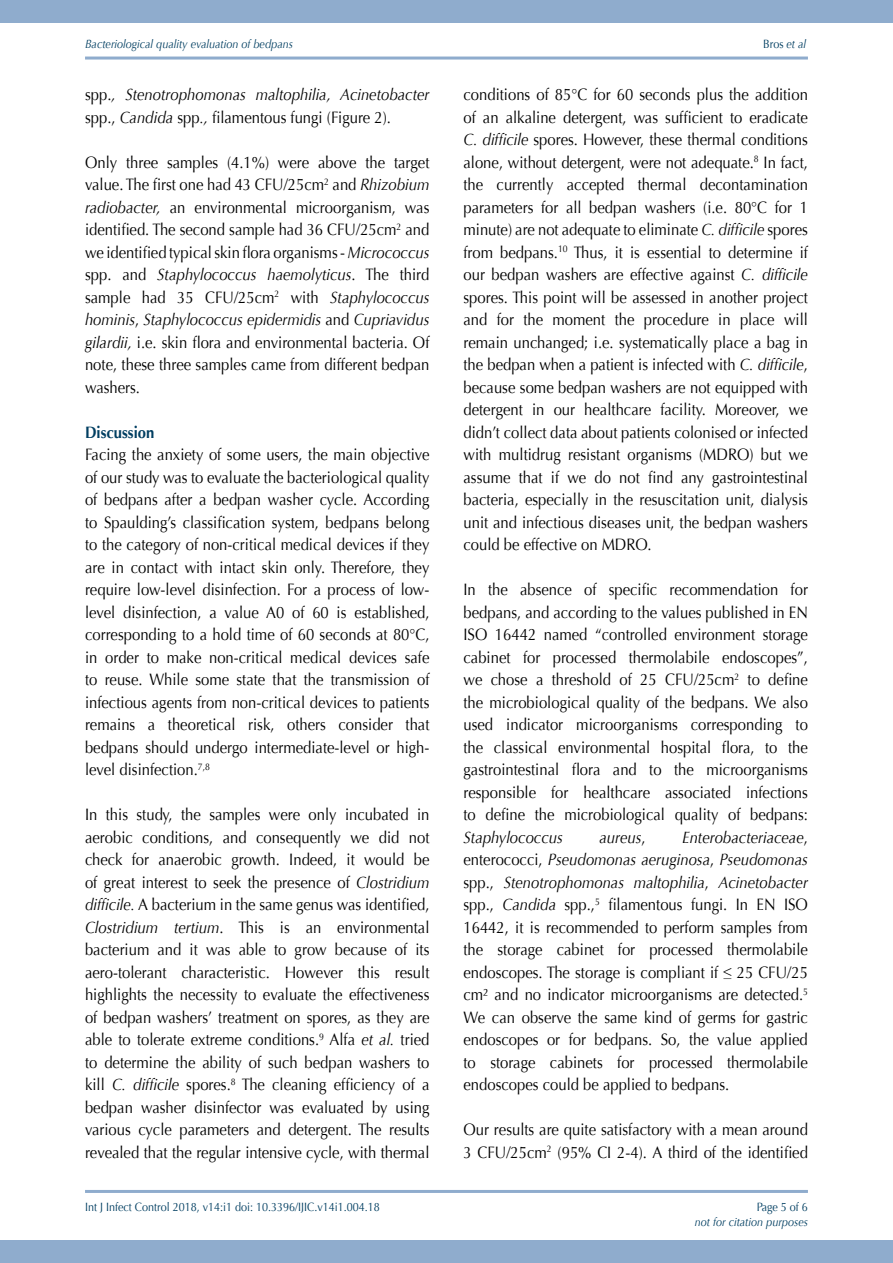
<style>
.page{position:relative;width:893px;height:1263px;background:#fff}
.page>*{position:absolute;margin:0;border:0;box-sizing:border-box;transform-origin:0 0}
.t1{font:16.5px/22.5px "Optima";color:#000;text-align:justify;scale:.9 1}
.t2{font:italic 16.5px/22.5px "Optima";color:#000;scale:.9 1}
.t3{font:700 16.5px "Optima";color:#003e61;scale:.9 1}
.t4{font:12px "Optima";color:#003e61;scale:.9 1}
.t5{font:italic 12px "Optima";color:#003e61;scale:.9 1}
.s1{font-style:italic}
.s2{font-style:normal}
</style>
<div class="page">
<div style="left:0;top:0;width:893px;height:23px;background:#8faccd"></div>
<div style="left:0;top:1240px;width:893px;height:23px;background:#8faccd"></div>
<hr style="left:85px;top:1190px;width:723px;height:3px;background:#8faccd">
<hr style="left:85px;top:57px;width:723px;height:3px;background:#8faccd">
<p class="t5" style="left:85px;top:37px;width:233px">Bacteriological quality evaluation of bedpans</p>
<p class="t4" style="left:763px;top:37px;width:49px">Bros <span class="s1">et al</span></p>
<p class="t2" style="left:85px;top:84px;width:384px"><span class="s2">spp.</span>, Stenotrophomonas maltophilia, Acinetobacter <span class="s2">spp.,</span> Candida <span class="s2">spp</span>., <span class="s2">filamentous fungi (Figure 2).</span></p>
<p class="t1" style="left:85px;top:151px;width:384px">Only three samples (4.1%) were above the target value. The first one had 43 CFU/25cm<sup>2</sup> and <span class="s1">Rhizobium radiobacter,</span> an environmental microorganism, was identified. The second sample had 36 CFU/25cm<sup>2</sup> and we identified typical skin flora organisms - <span class="s1">Micrococcus </span>spp. and <span class="s1">Staphylococcus haemolyticus</span>. The third sample had 35 CFU/25cm<sup>2</sup> with <span class="s1">Staphylococcus hominis</span>, <span class="s1">Staphylococcus epidermidis</span> and <span class="s1">Cupriavidus gilardii,</span> i.e. skin flora and environmental bacteria. Of note, these three samples came from different bedpan washers.</p>
<p class="t3" style="left:85px;top:423px;width:79px">Discussion</p>
<p class="t1" style="left:85px;top:444px;width:384px">Facing the anxiety of some users, the main objective of our study was to evaluate the bacteriological quality of bedpans after a bedpan washer cycle. According to Spaulding’s classification system, bedpans belong to the category of non-critical medical devices if they are in contact with intact skin only. Therefore, they require low-level disinfection. For a process of low&shy;level disinfection, a value A0 of 60 is established, corresponding to a hold time of 60 seconds at 80°C, in order to make non-critical medical devices safe to reuse. While some state that the transmission of infectious agents from non-critical devices to patients remains a theoretical risk, others consider that bedpans should undergo intermediate-level or high&shy;level disinfection.<sup>7,8</sup></p>
<p class="t1" style="left:85px;top:804px;width:384px">In this study, the samples were only incubated in aerobic conditions, and consequently we did not check for anaerobic growth. Indeed, it would be of great interest to seek the presence of <span class="s1">Clostridium difficile.</span> A bacterium in the same genus was identified, <span class="s1">Clostridium tertium</span>. This is an environmental bacterium and it was able to grow because of its aero-tolerant characteristic. However this result highlights the necessity to evaluate the effectiveness of bedpan washers’ treatment on spores, as they are able to tolerate extreme conditions.<sup>9</sup> Alfa <span class="s1">et al.</span> tried to determine the ability of such bedpan washers to kill <span class="s1">C. difficile</span> spores.<sup>8</sup> The cleaning efficiency of a bedpan washer disinfector was evaluated by using various cycle parameters and detergent. The results revealed that the regular intensive cycle, with thermal</p>
<p class="t1" style="left:463px;top:84px;width:384px">conditions of 85°C for 60 seconds plus the addition of an alkaline detergent, was sufficient to eradicate <span class="s1">C. difficile</span> spores. However, these thermal conditions alone, without detergent, were not adequate.<sup>8</sup> In fact, the currently accepted thermal decontamination parameters for all bedpan washers (i.e. 80°C for 1 minute) are not adequate to eliminate <span class="s1">C. difficile</span> spores from bedpans.<sup>10</sup> Thus, it is essential to determine if our bedpan washers are effective against <span class="s1">C. difficile </span>spores. This point will be assessed in another project and for the moment the procedure in place will remain unchanged; i.e. systematically place a bag in the bedpan when a patient is infected with <span class="s1">C. difficile</span>, because some bedpan washers are not equipped with detergent in our healthcare facility. Moreover, we didn’t collect data about patients colonised or infected with multidrug resistant organisms (MDRO) but we assume that if we do not find any gastrointestinal bacteria, especially in the resuscitation unit, dialysis unit and infectious diseases unit, the bedpan washers could be effective on MDRO.</p>
<p class="t1" style="left:463px;top:579px;width:384px">In the absence of specific recommendation for bedpans, and according to the values published in EN ISO 16442 named “controlled environment storage cabinet for processed thermolabile endoscopes”, we chose a threshold of 25 CFU/25cm<sup>2</sup> to define the microbiological quality of the bedpans. We also used indicator microorganisms corresponding to the classical environmental hospital flora, to the gastrointestinal flora and to the microorganisms responsible for healthcare associated infections to define the microbiological quality of bedpans:</p>
<p class="t2" style="left:463px;top:826px;width:112px">Staphylococcus</p>
<p class="t2" style="left:599px;top:826px;width:53px">aureus<span class="s2">,</span></p>
<p class="t1" style="left:463px;top:826px;width:384px;text-indent:219px"><span class="s1">Enterobacteriaceae</span>, enterococci, <span class="s1">Pseudomonas aeruginosa</span>, <span class="s1">Pseudomonas </span>spp., <span class="s1">Stenotrophomonas maltophilia</span>, <span class="s1">Acinetobacter </span>spp., <span class="s1">Candida</span> spp.,<sup>5</sup> filamentous fungi. In EN ISO 16442, it is recommended to perform samples from the storage cabinet for processed thermolabile endoscopes. The storage is compliant if ≤ 25 CFU/25 cm² and no indicator microorganisms are detected.<sup>5<br></sup>We can observe the same kind of germs for gastric endoscopes or for bedpans. So, the value applied to storage cabinets for processed thermolabile endoscopes could be applied to bedpans.</p>
<p class="t1" style="left:463px;top:1119px;width:384px">Our results are quite satisfactory with a mean around<br>3 CFU/25cm<sup>2</sup> (95% CI 2-4). A third of the identified</p>
<p class="t4" style="left:85px;top:1200px;width:329px">Int J Infect Control 2018, v14:i1 doi: 10.3396/IJIC.v14i1.004.18</p>
<p class="t4" style="left:757px;top:1200px;width:58px">Page 5 of 6</p>
<p class="t5" style="left:695px;top:1215px;width:127px">not for citation purposes</p>
</div>
